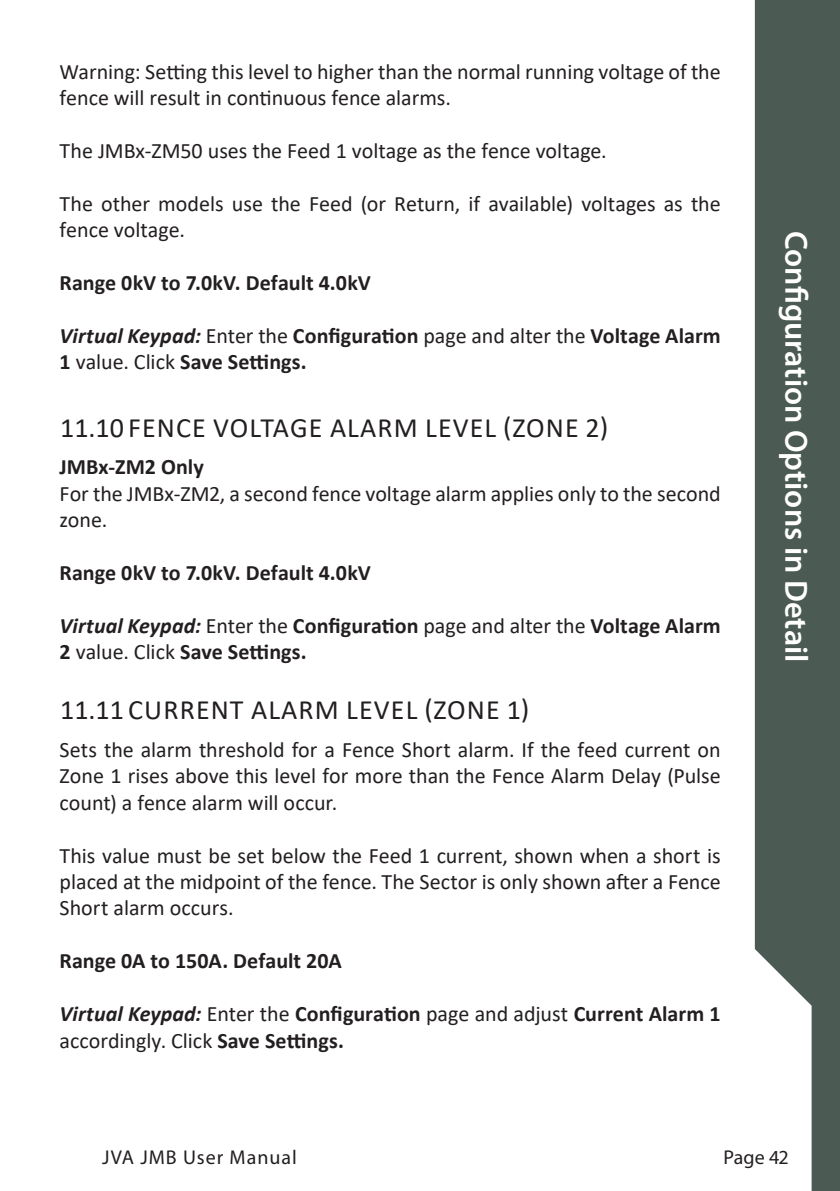
<style>
.page{position:relative;width:840px;height:1191px;background:#fff}
.page>*{position:absolute;margin:0;border:0;box-sizing:border-box;transform-origin:0 0}
.t1{font:600 32px "Myriad Pro";color:#fff}
.t2{font:28px "Calibri";letter-spacing:.04em;color:#231f20}
.JVA_Basic_Paragraph{font:22px/26.4px "Calibri";color:#231f20}
.JVA_Basic_Paragraph-2{font:700 22px/26.4px "Calibri";color:#231f20}
.t3{font:20px "Myriad Pro";letter-spacing:.05em;color:#231f20}
.s1{font-style:italic}
.s2{font-weight:400}
</style>
<div class="page">
<svg style="left:754px;top:0;width:85px;height:1191px;background:#69756f"></svg>
<p class="JVA_Basic_Paragraph" style="left:60px;top:58px;width:662px">Warning: Setting this level to higher than the normal running voltage of the fence will result in continuous fence alarms.</p>
<p class="JVA_Basic_Paragraph" style="left:60px;top:137px;width:548px">The JMBx-ZM50 uses the Feed 1 voltage as the fence voltage.</p>
<p class="JVA_Basic_Paragraph" style="left:60px;top:190px;width:662px">The other models use the Feed (or Return, if available) voltages as the fence voltage.</p>
<p class="JVA_Basic_Paragraph-2" style="left:60px;top:269px;width:313px">Range 0kV to 7.0kV. Default 4.0kV</p>
<p class="JVA_Basic_Paragraph-2" style="left:60px;top:322px;width:662px"><span class="s1">Virtual Keypad:</span> <span class="s2">Enter the</span> Configuration <span class="s2">page and alter the</span> Voltage Alarm<br>1 <span class="s2">value. Click</span> Save Settings.</p>
<p class="t2" style="left:60px;top:408px;width:549px">11.10 FENCE VOLTAGE ALARM LEVEL (ZONE 2)</p>
<p class="JVA_Basic_Paragraph-2" style="left:60px;top:453px;width:146px">JMBx-ZM2 Only</p>
<p class="JVA_Basic_Paragraph" style="left:60px;top:480px;width:662px">For the JMBx-ZM2, a second fence voltage alarm applies only to the second zone.</p>
<p class="JVA_Basic_Paragraph-2" style="left:60px;top:559px;width:313px">Range 0kV to 7.0kV. Default 4.0kV</p>
<p class="JVA_Basic_Paragraph-2" style="left:60px;top:612px;width:662px"><span class="s1">Virtual Keypad:</span> <span class="s2">Enter the</span> Configuration <span class="s2">page and alter the</span> Voltage Alarm<br>2 <span class="s2">value. Click</span> Save Settings.</p>
<p class="t2" style="left:60px;top:690px;width:470px">11.11 CURRENT ALARM LEVEL (ZONE 1)</p>
<p class="JVA_Basic_Paragraph" style="left:60px;top:736px;width:662px;text-align:justify">Sets the alarm threshold for a Fence Short alarm. If the feed current on Zone 1 rises above this level for more than the Fence Alarm Delay (Pulse count) a fence alarm will occur.</p>
<p class="JVA_Basic_Paragraph" style="left:60px;top:841px;width:662px;text-align:justify">This value must be set below the Feed 1 current, shown when a short is placed at the midpoint of the fence. The Sector is only shown after a Fence Short alarm occurs.</p>
<p class="JVA_Basic_Paragraph-2" style="left:60px;top:947px;width:283px">Range 0A to 150A. Default 20A</p>
<p class="JVA_Basic_Paragraph-2" style="left:60px;top:1000px;width:662px"><span class="s1">Virtual Keypad:</span> <span class="s2">Enter the</span> Configuration <span class="s2">page and adjust</span> Current Alarm 1 <span class="s2">accordingly. Click</span> Save Settings.</p>
<h1 class="t1" style="left:816px;top:231px;width:433px;rotate:90deg">Configuration Options in Detail</h1>
<p class="t3" style="left:102px;top:1145px;width:196px">JVA JMB User Manual</p>
<p class="t3" style="left:723px;top:1145px;width:67px">Page 42</p>
</div>
